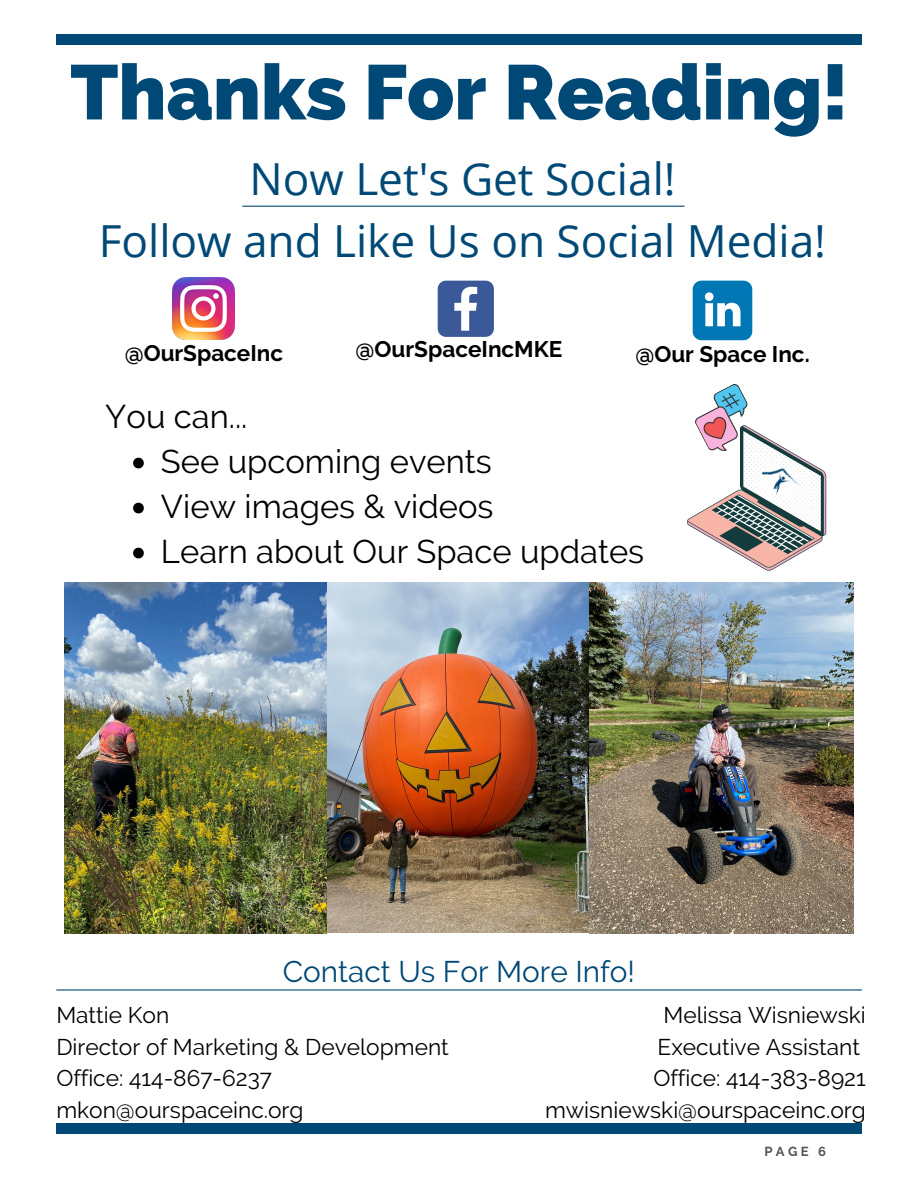
<style>
.page{position:relative;width:918px;height:1188px;background:#fff}
.page>*{position:absolute;margin:0;border:0;box-sizing:border-box;transform-origin:0 0}
.t1{font:800 77.25px "Raleway";color:#004976}
.t2{font:44.25px "Open Sans";color:#004976}
.t3{font:32.85px "Raleway";color:#000}
.t4{font:29.7px "Raleway";color:#004876}
.t5{font:22.65px "Raleway";color:#000}
.t6{font:700 22.5px "Raleway";color:#000}
.t7{font:700 13.05px "Raleway";color:#545454}
</style>
<div class="page">
<div style="left:56px;top:35px;width:806px;height:10px;background:#004876"></div>
<div style="left:56px;top:1124px;width:806px;height:10px;background:#004876"></div>
<svg style="left:438px;top:281px;width:56px;height:56px"></svg>
<img style="left:173px;top:277px;width:62px;height:62px">
<svg style="left:693px;top:281px;width:59px;height:59px"></svg>
<hr style="left:242px;top:206px;width:443px;height:1px;background:#004976">
<hr style="left:56px;top:989px;width:806px;height:2px;background:#004976">
<img style="left:65px;top:582px;width:789px;height:352px">
<svg style="left:133px;top:458px;width:11px;height:10px"></svg>
<svg style="left:133px;top:503px;width:11px;height:10px"></svg>
<svg style="left:133px;top:548px;width:11px;height:10px"></svg>
<svg style="left:687px;top:384px;width:139px;height:187px"></svg>
<p class="t1" style="left:70px;top:47px;width:779px">Thanks For Reading!</p>
<p class="t2" style="left:250px;top:148px;width:427px">Now Let's Get Social!</p>
<p class="t2" style="left:99px;top:210px;width:729px">Follow and Like Us on Social Media!</p>
<p class="t6" style="left:125px;top:340px;width:160px">@OurSpaceInc</p>
<p class="t6" style="left:356px;top:336px;width:208px">@OurSpaceIncMKE</p>
<p class="t6" style="left:635px;top:341px;width:176px">@Our Space Inc.</p>
<p class="t3" style="left:105px;top:397px;width:144px">You can...</p>
<p class="t3" style="left:161px;top:442px;width:332px">See upcoming events</p>
<p class="t3" style="left:161px;top:487px;width:334px">View images &amp; videos</p>
<p class="t3" style="left:161px;top:532px;width:485px">Learn about Our Space updates</p>
<p class="t4" style="left:283px;top:954px;width:354px">Contact Us For More Info!</p>
<p class="t5" style="left:56px;top:1002px;width:114px">Mattie Kon</p>
<p class="t5" style="left:56px;top:1033px;width:394px">Director of Marketing &amp; Development</p>
<p class="t5" style="left:56px;top:1065px;width:217px">Office: 414-867-6237</p>
<p class="t5" style="left:56px;top:1097px;width:249px">mkon@ourspaceinc.org</p>
<p class="t5" style="left:664px;top:1002px;width:204px">Melissa Wisniewski</p>
<p class="t5" style="left:658px;top:1034px;width:204px">Executive Assistant</p>
<p class="t5" style="left:653px;top:1065px;width:214px">Office: 414-383-8921</p>
<p class="t5" style="left:545px;top:1097px;width:322px">mwisniewski@ourspaceinc.org</p>
<p class="t7" style="left:765px;top:1143px;width:63px">PAGE 6</p>
</div>
